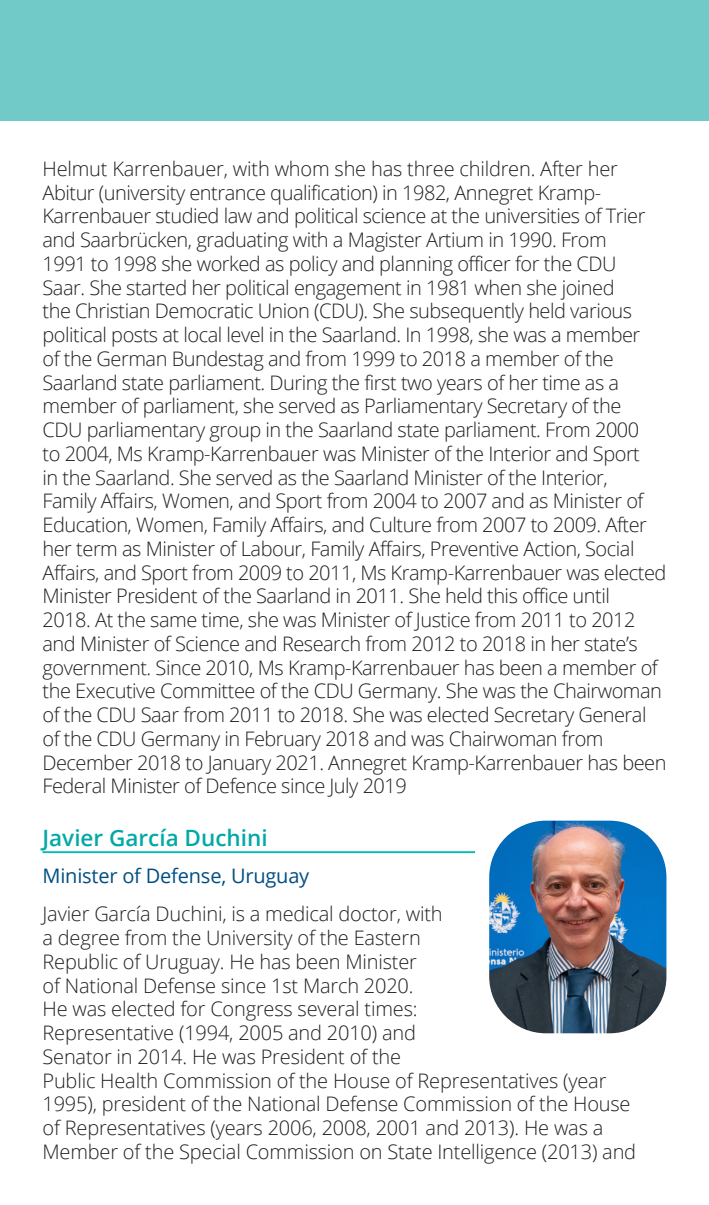
<style>
.page{position:relative;width:709px;height:1205px;background:#fff}
.page>*{position:absolute;margin:0;border:0;box-sizing:border-box;transform-origin:0 0}
.Bio_Palestrante{font:600 22.5px "Open Sans";color:#03a9a6}
.txt_CV{font:300 20px/23.8px "Open Sans";letter-spacing:-.025em;color:#231f20}
.Bio_Palestra_ttitulo{font:20px "Open Sans";letter-spacing:-.01em;color:#004e82}
</style>
<div class="page">
<hr style="left:708px;top:0;width:1px;height:122px;background:#71cac8">
<div style="left:0;top:0;width:709px;height:120px;background:#71cac8"></div>
<hr style="left:43px;top:851px;width:432px;height:2px;background:#03b9b4">
<img style="left:489px;top:820px;width:177px;height:213px">
<p class="txt_CV" style="left:43px;top:156px;width:625px">Helmut Karrenbauer, with whom she has three children. After her Abitur (university entrance qualification) in 1982, Annegret Kramp-Karrenbauer studied law and political science at the universities of Trier and Saarbrücken, graduating with a Magister Artium in 1990. From<br>1991 to 1998 she worked as policy and planning officer for the CDU<br>Saar. She started her political engagement in 1981 when she joined<br>the Christian Democratic Union (CDU). She subsequently held various political posts at local level in the Saarland. In 1998, she was a member<br>of the German Bundestag and from 1999 to 2018 a member of the Saarland state parliament. During the first two years of her time as a member of parliament, she served as Parliamentary Secretary of the<br>CDU parliamentary group in the Saarland state parliament. From 2000<br>to 2004, Ms Kramp-Karrenbauer was Minister of the Interior and Sport<br>in the Saarland. She served as the Saarland Minister of the Interior, Family Affairs, Women, and Sport from 2004 to 2007 and as Minister of Education, Women, Family Affairs, and Culture from 2007 to 2009. After her term as Minister of Labour, Family Affairs, Preventive Action, Social Affairs, and Sport from 2009 to 2011, Ms Kramp-Karrenbauer was elected Minister President of the Saarland in 2011. She held this office until<br>2018. At the same time, she was Minister of Justice from 2011 to 2012 and Minister of Science and Research from 2012 to 2018 in her state’s government. Since 2010, Ms Kramp-Karrenbauer has been a member of the Executive Committee of the CDU Germany. She was the Chairwoman of the CDU Saar from 2011 to 2018. She was elected Secretary General of the CDU Germany in February 2018 and was Chairwoman from December 2018 to January 2021. Annegret Kramp-Karrenbauer has been Federal Minister of Defence since July 2019</p>
<p class="Bio_Palestrante" style="left:43px;top:822px;width:227px">Javier García Duchini</p>
<p class="Bio_Palestra_ttitulo" style="left:43px;top:862px;width:268px">Minister of Defense, Uruguay</p>
<p class="txt_CV" style="left:43px;top:902px;width:595px">Javier García Duchini, is a medical doctor, with<br>a degree from the University of the Eastern<br>Republic of Uruguay. He has been Minister<br>of National Defense since 1st March 2020.<br>He was elected for Congress several times:<br>Representative (1994, 2005 and 2010) and<br>Senator in 2014. He was President of the<br>Public Health Commission of the House of Representatives (year 1995), president of the National Defense Commission of the House of Representatives (years 2006, 2008, 2001 and 2013). He was a Member of the Special Commission on State Intelligence (2013) and</p>
</div>
